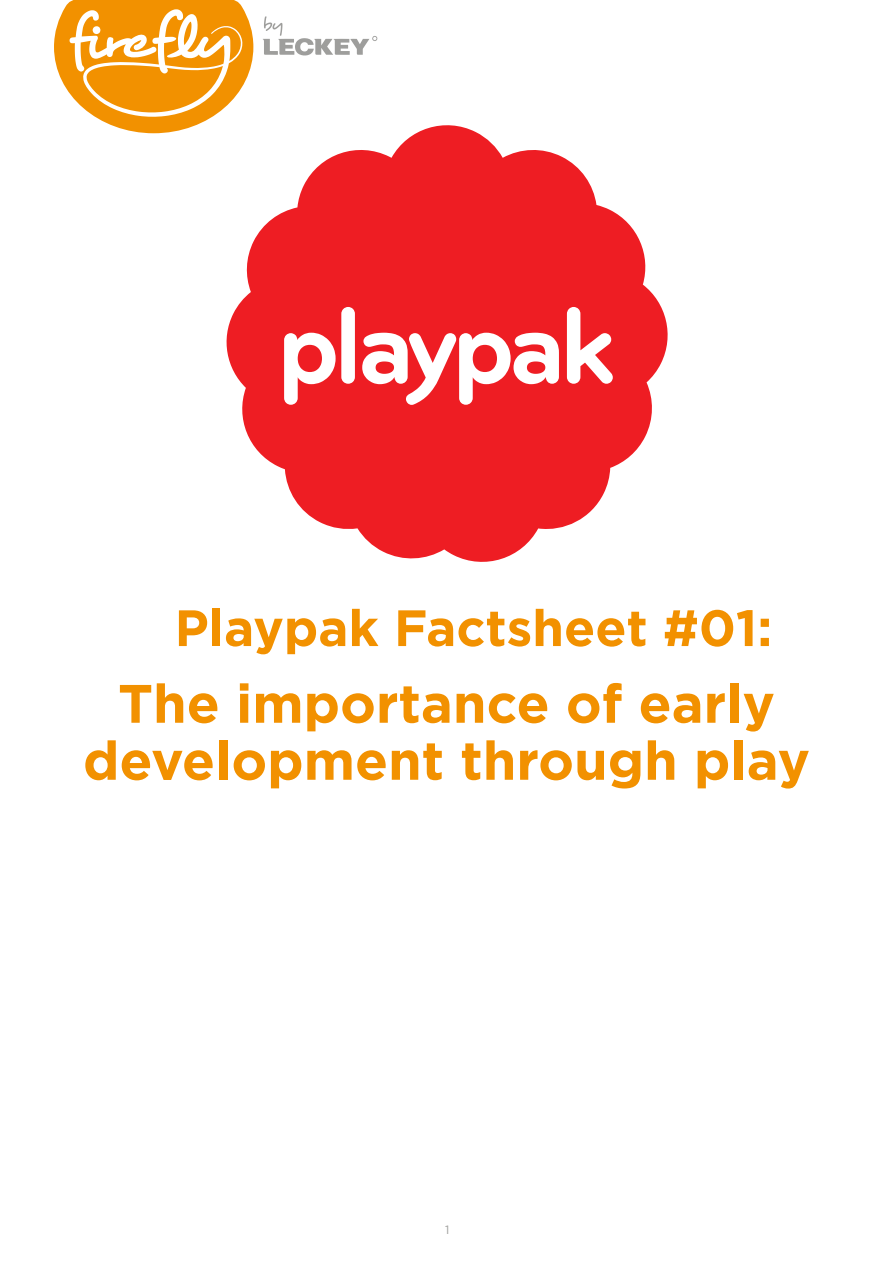
<style>
.page{position:relative;width:893px;height:1263px;background:#fff}
.page>*{position:absolute;margin:0;border:0;box-sizing:border-box;transform-origin:0 0}
.t1{font:700 54px/57px "Gotham";color:#f29100;text-align:center}
.t2{font:700 51px "Gotham";color:#f29100}
.t3{font:12px "Gotham";color:#9e9e9c}
</style>
<div class="page">
<svg style="left:263px;top:16px;width:114px;height:39px"></svg>
<svg style="left:54px;top:0;width:199px;height:133px"></svg>
<svg style="left:221px;top:117px;width:447px;height:445px;fill:#ee1d23"></svg>
<svg style="left:284px;top:307px;width:71px;height:98px"></svg>
<svg style="left:362px;top:333px;width:197px;height:72px"></svg>
<svg style="left:567px;top:307px;width:46px;height:77px"></svg>
<p class="t2" style="left:175px;top:598px;width:599px">Playpak Factsheet #01:</p>
<p class="t1" style="left:83px;top:674px;width:728px">The importance of early development through play</p>
<p class="t3" style="left:445px;top:1223px;width:6px">1</p>
</div>
